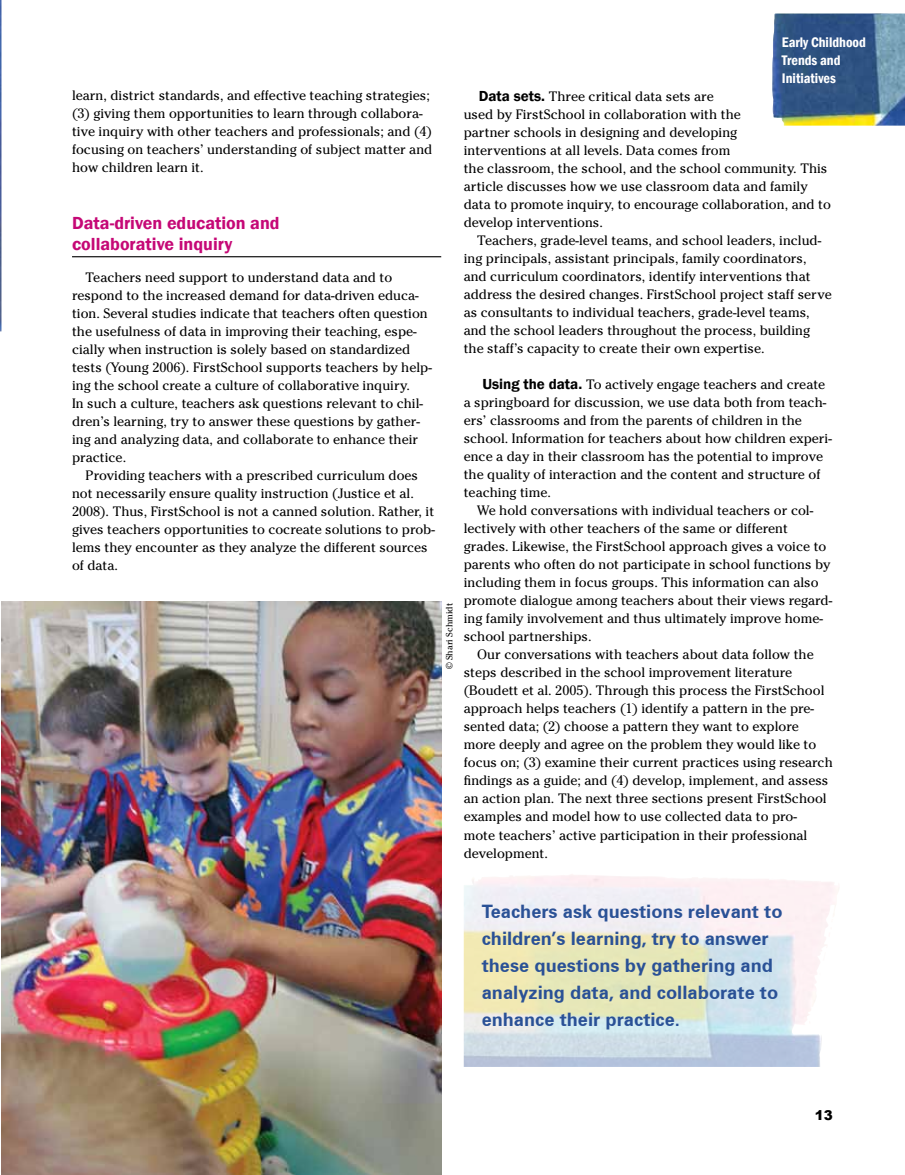
<style>
.page{position:relative;width:905px;height:1175px;background:#fff}
.page>*{position:absolute;margin:0;border:0;box-sizing:border-box;transform-origin:0 0}
.t1{font:700 18.6px/27px "Zurich BT";color:#2a5196}
.t2{font:600 18px/21px "Franklin Gothic";color:#c50876}
.t3{font:600 condensed 14.25px/18px "Franklin Gothic";color:#fff}
.t4{font:13.5px/18px "Cheltenham Std";color:#000}
.t5{font:900 13.5px "Arial";color:#000}
.t6{font:9px "Cheltenham Std";color:#000}
.s1{font-family:"Franklin Gothic";font-weight:600;font-size:15px}
</style>
<div class="page">
<img style="left:0;top:0;width:2px;height:331px">
<img style="left:772px;top:14px;width:132px;height:112px">
<hr style="left:72px;top:256px;width:369px;height:1px;background:#000">
<img style="left:2px;top:601px;width:439px;height:573px">
<p class="t4" style="left:72px;top:86px;width:362px">learn, district standards, and effective teaching strategies; (3) giving them opportunities to learn through collabora&shy;tive inquiry with other teachers and professionals; and (4) focusing on teachers’ understanding of subject matter and how children learn it.</p>
<h2 class="t2" style="left:72px;top:213px;width:209px">Data-driven education and collaborative inquiry</h2>
<p class="t4" style="left:72px;top:268px;width:361px;text-indent:14px">Teachers need support to understand data and to respond to the increased demand for data-driven educa&shy;tion. Several studies indicate that teachers often question the usefulness of data in improving their teaching, espe&shy;cially when instruction is solely based on standardized tests (Young 2006). FirstSchool supports teachers by help&shy;ing the school create a culture of collaborative inquiry.<br>In such a culture, teachers ask questions relevant to chil&shy;dren’s learning, try to answer these questions by gather&shy;ing and analyzing data, and collaborate to enhance their practice.</p>
<p class="t4" style="left:72px;top:466px;width:364px;text-indent:14px">Providing teachers with a prescribed curriculum does not necessarily ensure quality instruction (Justice et al.<br>2008). Thus, FirstSchool is not a canned solution. Rather, it gives teachers opportunities to cocreate solutions to prob&shy;lems they encounter as they analyze the different sources of data.</p>
<p class="t6" style="left:444px;top:669px;width:68px;rotate:-90deg">© Shari Schmidt</p>
<p class="t3" style="left:782px;top:33px;width:85px">Early Childhood<br>Trends and<br>Initiatives</p>
<p class="t4" style="left:464px;top:87px;width:369px;text-indent:15px"><span class="s1">Data sets.</span> Three critical data sets are<br>used by FirstSchool in collaboration with the<br>partner schools in designing and developing<br>interventions at all levels. Data comes from<br>the classroom, the school, and the school community. This article discusses how we use classroom data and family data to promote inquiry, to encourage collaboration, and to develop interventions.</p>
<p class="t4" style="left:464px;top:231px;width:369px;text-indent:14px">Teachers, grade-level teams, and school leaders, includ&shy;ing principals, assistant principals, family coordinators, and curriculum coordinators, identify interventions that address the desired changes. FirstSchool project staff serve as consultants to individual teachers, grade-level teams, and the school leaders throughout the process, building the staff’s capacity to create their own expertise.</p>
<p class="t4" style="left:464px;top:375px;width:369px;text-indent:19px"><span class="s1">Using the data.</span> To actively engage teachers and create a springboard for discussion, we use data both from teach&shy;ers’ classrooms and from the parents of children in the school. Information for teachers about how children experi&shy;ence a day in their classroom has the potential to improve the quality of interaction and the content and structure of teaching time.</p>
<p class="t4" style="left:464px;top:501px;width:370px;text-indent:14px">We hold conversations with individual teachers or col&shy;lectively with other teachers of the same or different grades. Likewise, the FirstSchool approach gives a voice to parents who often do not participate in school functions by including them in focus groups. This information can also promote dialogue among teachers about their views regard&shy;ing family involvement and thus ultimately improve home&shy;school partnerships.</p>
<p class="t4" style="left:464px;top:646px;width:370px;text-indent:14px">Our conversations with teachers about data follow the steps described in the school improvement literature (Boudett et al. 2005). Through this process the FirstSchool approach helps teachers (1) identify a pattern in the pre&shy;sented data; (2) choose a pattern they want to explore more deeply and agree on the problem they would like to focus on; (3) examine their current practices using research findings as a guide; and (4) develop, implement, and assess an action plan. The next three sections present FirstSchool examples and model how to use collected data to pro-<br>mote teachers’ active participation in their professional development.</p>
<h1 class="t1" style="left:482px;top:898px;width:302px">Teachers ask questions relevant to children’s learning, try to answer these questions by gathering and analyzing data, and collaborate to enhance their practice.</h1>
<p class="t5" style="left:814px;top:1105px;width:20px">13</p>
</div>
